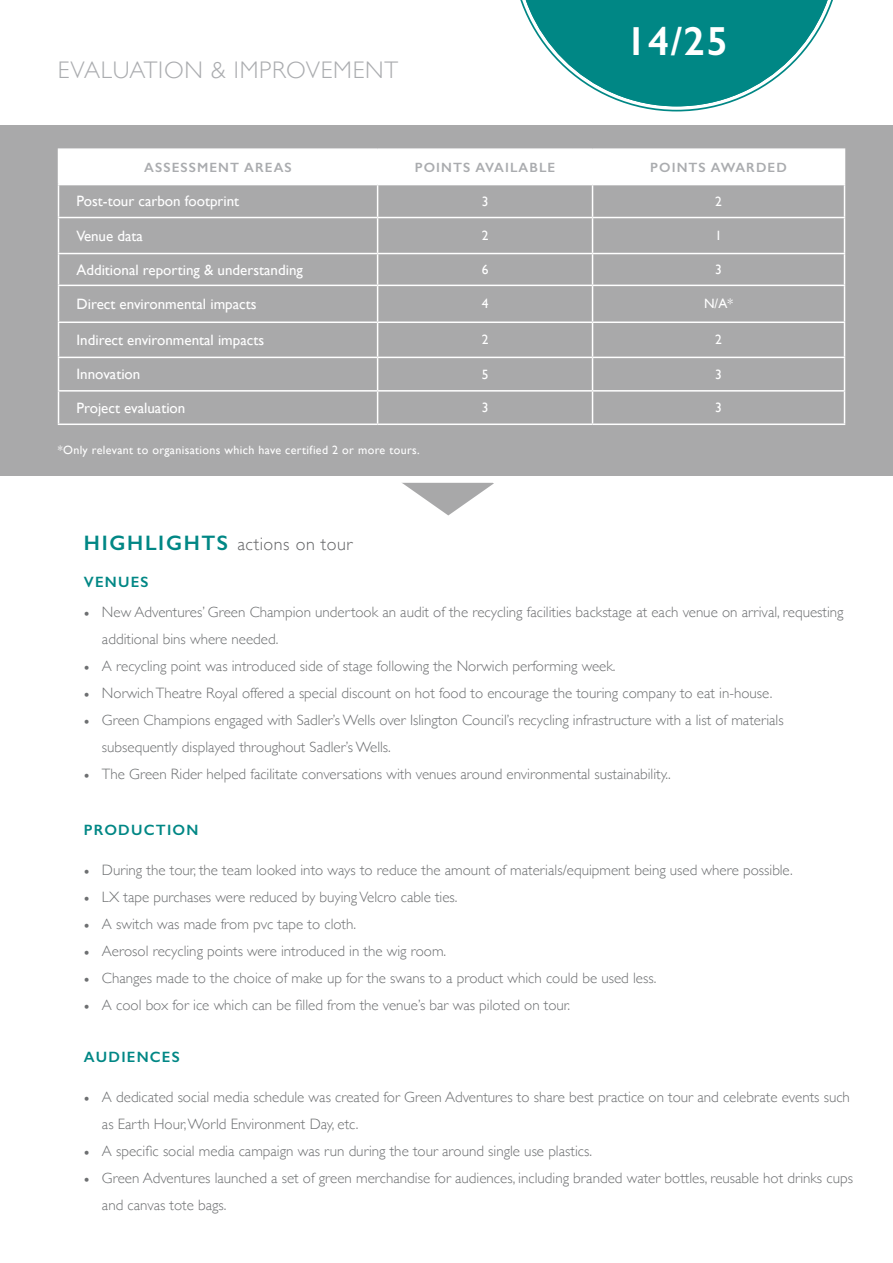
<style>
.page{position:relative;width:893px;height:1263px;background:#fff}
.page>*{position:absolute;margin:0;border:0;box-sizing:border-box;transform-origin:0 0}
.t1{font:600 40.8px "Gill Sans";color:#fff}
.t2{font:300 24px "Gill Sans";letter-spacing:.03em;color:#aaacaf}
.t3{font:300 18px "Gill Sans";letter-spacing:.03em;color:#636466}
.t4{font:300 15px/27px "Gill Sans";color:#6d6f71}
.t5{font:15px "Gill Sans";color:#fff}
.t6{font:600 15px "Gill Sans";letter-spacing:.08em;color:#008785}
.t7{font:600 13.5px "Gill Sans";letter-spacing:.08em;color:#aaacaf}
.t8{font:13.5px "Gill Sans";color:#fff}
.t9{font:12px "Gill Sans";letter-spacing:.03em;color:#fff}
.s1{font-weight:600;font-size:21px;color:#008785}
.s2{font-family:"Minion Pro";font-weight:400}
</style>
<div class="page">
<svg style="left:520px;top:0;width:313px;height:111px"></svg>
<div style="left:0;top:125px;width:893px;height:351px;background:#a9a9aa"></div>
<svg style="left:402px;top:483px;width:92px;height:32px"></svg>
<div style="left:59px;top:150px;width:785px;height:34px;background:#fff"></div>
<hr style="left:58px;top:185px;width:1px;height:32px;background:#fff">
<hr style="left:58px;top:217px;width:320px;height:1px;background:#fff">
<hr style="left:58px;top:218px;width:1px;height:35px;background:#fff">
<hr style="left:378px;top:217px;width:214px;height:1px;background:#fff">
<hr style="left:592px;top:217px;width:253px;height:1px;background:#fff">
<hr style="left:58px;top:253px;width:320px;height:1px;background:#fff">
<hr style="left:58px;top:254px;width:1px;height:31px;background:#fff">
<hr style="left:378px;top:253px;width:214px;height:1px;background:#fff">
<hr style="left:592px;top:253px;width:253px;height:1px;background:#fff">
<hr style="left:58px;top:285px;width:320px;height:1px;background:#fff">
<hr style="left:58px;top:286px;width:1px;height:35px;background:#fff">
<hr style="left:378px;top:285px;width:214px;height:1px;background:#fff">
<hr style="left:592px;top:285px;width:253px;height:1px;background:#fff">
<hr style="left:58px;top:321px;width:320px;height:2px;background:#fff">
<hr style="left:58px;top:323px;width:1px;height:34px;background:#fff">
<hr style="left:378px;top:321px;width:214px;height:2px;background:#fff">
<hr style="left:592px;top:321px;width:253px;height:2px;background:#fff">
<hr style="left:58px;top:357px;width:320px;height:1px;background:#fff">
<hr style="left:58px;top:358px;width:1px;height:32px;background:#fff">
<hr style="left:378px;top:357px;width:214px;height:1px;background:#fff">
<hr style="left:592px;top:357px;width:253px;height:1px;background:#fff">
<hr style="left:58px;top:390px;width:320px;height:2px;background:#fff">
<hr style="left:58px;top:392px;width:1px;height:31px;background:#fff">
<hr style="left:378px;top:390px;width:214px;height:2px;background:#fff">
<hr style="left:592px;top:390px;width:253px;height:2px;background:#fff">
<hr style="left:58px;top:423px;width:320px;height:2px;background:#fff">
<hr style="left:378px;top:423px;width:214px;height:2px;background:#fff">
<hr style="left:592px;top:423px;width:253px;height:2px;background:#fff">
<hr style="left:377px;top:185px;width:1px;height:32px;background:#fff">
<hr style="left:592px;top:185px;width:1px;height:32px;background:#fff">
<hr style="left:844px;top:185px;width:1px;height:32px;background:#fff">
<hr style="left:377px;top:218px;width:1px;height:35px;background:#fff">
<hr style="left:592px;top:218px;width:1px;height:35px;background:#fff">
<hr style="left:844px;top:218px;width:1px;height:35px;background:#fff">
<hr style="left:377px;top:254px;width:1px;height:31px;background:#fff">
<hr style="left:592px;top:254px;width:1px;height:31px;background:#fff">
<hr style="left:844px;top:254px;width:1px;height:31px;background:#fff">
<hr style="left:377px;top:286px;width:1px;height:35px;background:#fff">
<hr style="left:592px;top:286px;width:1px;height:35px;background:#fff">
<hr style="left:844px;top:286px;width:1px;height:35px;background:#fff">
<hr style="left:377px;top:323px;width:1px;height:34px;background:#fff">
<hr style="left:592px;top:323px;width:1px;height:34px;background:#fff">
<hr style="left:844px;top:323px;width:1px;height:34px;background:#fff">
<hr style="left:377px;top:358px;width:1px;height:32px;background:#fff">
<hr style="left:592px;top:358px;width:1px;height:32px;background:#fff">
<hr style="left:844px;top:358px;width:1px;height:32px;background:#fff">
<hr style="left:377px;top:392px;width:1px;height:31px;background:#fff">
<hr style="left:592px;top:392px;width:1px;height:31px;background:#fff">
<hr style="left:844px;top:392px;width:1px;height:31px;background:#fff">
<hr style="left:58px;top:148px;width:320px;height:2px;background:#fff">
<hr style="left:58px;top:150px;width:1px;height:34px;background:#fff">
<hr style="left:378px;top:148px;width:214px;height:2px;background:#fff">
<hr style="left:377px;top:150px;width:1px;height:34px;background:#fff">
<hr style="left:592px;top:148px;width:253px;height:2px;background:#fff">
<hr style="left:592px;top:150px;width:1px;height:34px;background:#fff">
<hr style="left:844px;top:150px;width:1px;height:34px;background:#fff">
<hr style="left:58px;top:184px;width:320px;height:1px;background:#fff">
<hr style="left:378px;top:184px;width:214px;height:1px;background:#fff">
<hr style="left:592px;top:184px;width:253px;height:1px;background:#fff">
<p class="t2" style="left:58px;top:52px;width:342px">EVALUATION &amp; IMPROVEMENT</p>
<p class="t1" style="left:625px;top:16px;width:104px">14/25</p>
<p class="t7" style="left:144px;top:159px;width:149px">ASSESSMENT AREAS</p>
<p class="t7" style="left:415px;top:159px;width:142px">POINTS AVAILABLE</p>
<p class="t7" style="left:650px;top:159px;width:138px">POINTS AWARDED</p>
<p class="t5" style="left:77px;top:192px;width:164px">Post-tour carbon footprint</p>
<p class="t8" style="left:482px;top:193px;width:8px">3</p>
<p class="t8" style="left:715px;top:193px;width:8px">2</p>
<p class="t5" style="left:77px;top:227px;width:68px">Venue data</p>
<p class="t8" style="left:482px;top:228px;width:8px">2</p>
<p class="t8" style="left:715px;top:228px;width:8px">1</p>
<p class="t5" style="left:77px;top:261px;width:228px">Additional reporting &amp; understanding</p>
<p class="t8" style="left:482px;top:262px;width:8px">6</p>
<p class="t8" style="left:715px;top:262px;width:8px">3</p>
<p class="t5" style="left:77px;top:295px;width:181px">Direct environmental impacts</p>
<p class="t8" style="left:482px;top:296px;width:8px">4</p>
<p class="t8" style="left:704px;top:296px;width:30px">N/A*</p>
<p class="t5" style="left:77px;top:331px;width:189px">Indirect environmental impacts</p>
<p class="t8" style="left:482px;top:332px;width:8px">2</p>
<p class="t8" style="left:715px;top:332px;width:8px">2</p>
<p class="t5" style="left:77px;top:365px;width:65px">Innovation</p>
<p class="t8" style="left:482px;top:366px;width:8px">5</p>
<p class="t8" style="left:715px;top:366px;width:8px">3</p>
<p class="t5" style="left:77px;top:399px;width:110px">Project evaluation</p>
<p class="t8" style="left:482px;top:400px;width:8px">3</p>
<p class="t8" style="left:715px;top:400px;width:8px">3</p>
<p class="t9" style="left:58px;top:443px;width:364px">*Only relevant to organisations which have certified 2 or more tours.</p>
<p class="t3" style="left:84px;top:529px;width:270px"><span class="s1">HIGHLIGHTS</span> actions on tour</p>
<p class="t6" style="left:84px;top:572px;width:66px">VENUES</p>
<p class="t4" style="left:102px;top:598px;width:743px;text-indent:-18px"><span class="s2">•</span> New Adventures’ Green Champion undertook an audit of the recycling facilities backstage at each venue on arrival, requesting additional bins where needed.</p>
<p class="t4" style="left:84px;top:652px;width:533px"><span class="s2">•</span> A recycling point was introduced side of stage following the Norwich performing week.</p>
<p class="t4" style="left:84px;top:679px;width:690px"><span class="s2">•</span> Norwich Theatre Royal offered a special discount on hot food to encourage the touring company to eat in-house.</p>
<p class="t4" style="left:102px;top:706px;width:683px;text-indent:-18px"><span class="s2">•</span> Green Champions engaged with Sadler’s Wells over Islington Council’s recycling infrastructure with a list of materials subsequently displayed throughout Sadler’s Wells.</p>
<p class="t4" style="left:84px;top:760px;width:588px"><span class="s2">•</span> The Green Rider helped facilitate conversations with venues around environmental sustainability..</p>
<p class="t6" style="left:84px;top:820px;width:116px">PRODUCTION</p>
<p class="t4" style="left:84px;top:855px;width:710px"><span class="s2">•</span> During the tour, the team looked into ways to reduce the amount of materials/equipment being used where possible.</p>
<p class="t4" style="left:84px;top:882px;width:375px"><span class="s2">•</span> LX tape purchases were reduced by buying Velcro cable ties.</p>
<p class="t4" style="left:84px;top:909px;width:274px"><span class="s2">•</span> A switch was made from pvc tape to cloth.</p>
<p class="t4" style="left:84px;top:936px;width:364px"><span class="s2">•</span> Aerosol recycling points were introduced in the wig room.</p>
<p class="t4" style="left:84px;top:963px;width:574px"><span class="s2">•</span> Changes made to the choice of make up for the swans to a product which could be used less.</p>
<p class="t4" style="left:84px;top:990px;width:488px"><span class="s2">•</span> A cool box for ice which can be filled from the venue’s bar was piloted on tour.</p>
<p class="t6" style="left:84px;top:1047px;width:97px">AUDIENCES</p>
<p class="t4" style="left:102px;top:1083px;width:749px;text-indent:-18px"><span class="s2">•</span> A dedicated social media schedule was created for Green Adventures to share best practice on tour and celebrate events such as Earth Hour, World Environment Day, etc.</p>
<p class="t4" style="left:84px;top:1137px;width:510px"><span class="s2">•</span> A specific social media campaign was run during the tour around single use plastics.</p>
<p class="t4" style="left:102px;top:1164px;width:752px;text-indent:-18px"><span class="s2">•</span> Green Adventures launched a set of green merchandise for audiences, including branded water bottles, reusable hot drinks cups and canvas tote bags.</p>
</div>
